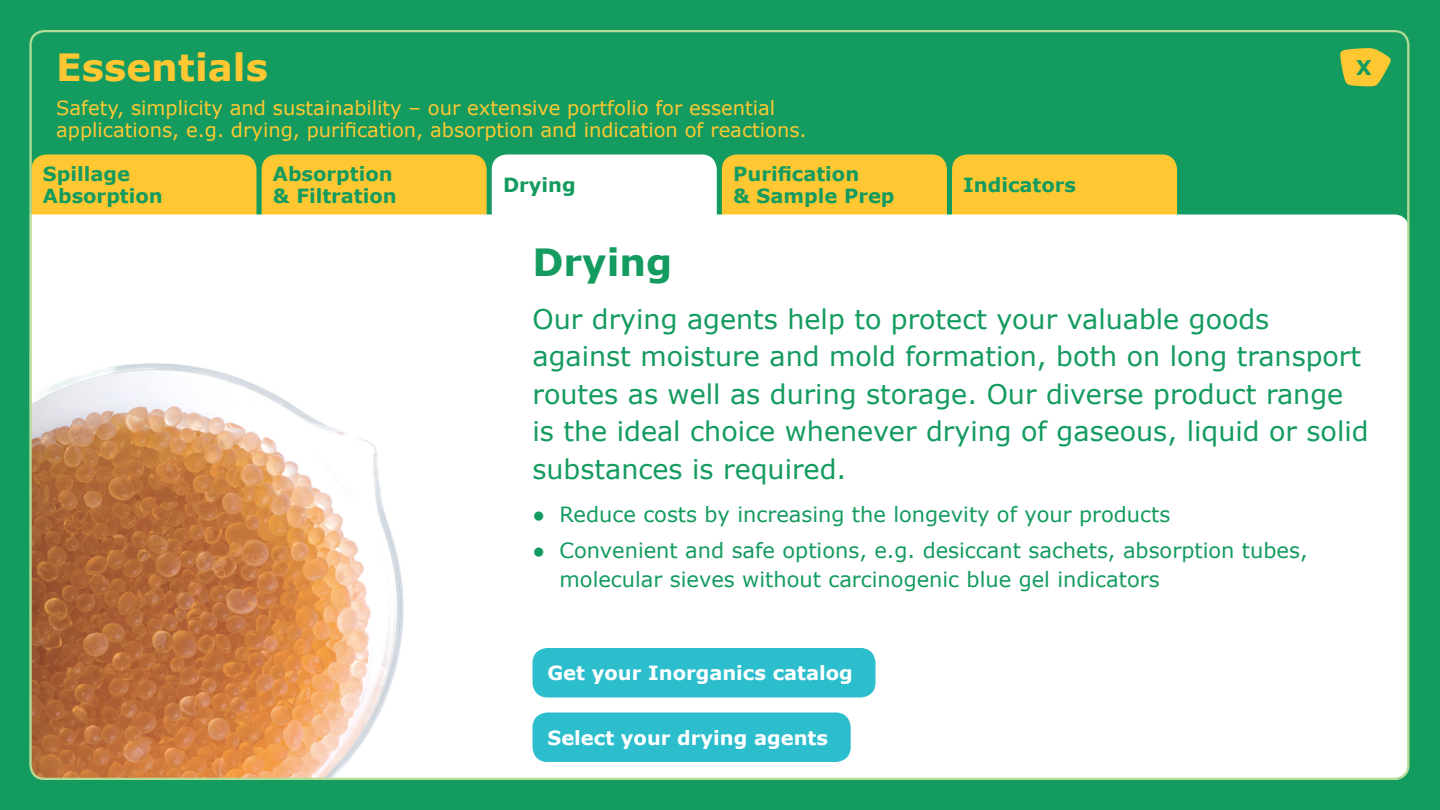
<style>
.page{position:relative;width:1440px;height:810px;background:#149b5f}
.page>*{position:absolute;margin:0;border:0;box-sizing:border-box;transform-origin:0 0}
.t1{font:700 37.5px "Verdana";color:#ffc832}
.t2{font:700 37.5px "Verdana";color:#149b5f}
.t3{font:27px/37.5px "Verdana";color:#149b5f}
.t4{font:21px/28.5px "Verdana";color:#149b5f}
.t5{font:700 20.25px "Verdana";color:#149b5f}
.t6{font:19.5px/22.5px "Verdana";color:#ffc832}
.t7{font:700 19.5px/22.5px "Verdana";color:#149b5f}
.t8{font:700 19.5px "Verdana";color:#fff}
</style>
<div class="page">
<div style="left:952px;top:154px;width:225px;height:108px;background:#ffc832;border-radius:15px"></div>
<div style="left:722px;top:154px;width:225px;height:108px;background:#ffc832;border-radius:15px"></div>
<div style="left:492px;top:154px;width:225px;height:108px;background:#fff;border-radius:15px"></div>
<div style="left:32px;top:154px;width:224px;height:108px;background:#ffc832;border-radius:15px"></div>
<div style="left:262px;top:154px;width:225px;height:108px;background:#ffc832;border-radius:15px"></div>
<div style="left:32px;top:214px;width:1377px;height:566px;background:#fff"></div>
<div style="left:532px;top:712px;width:319px;height:50px;background:#2dbecd;border-radius:15px"></div>
<img style="left:32px;top:354px;width:380px;height:426px">
<svg style="left:1340px;top:48px;width:51px;height:39px"></svg>
<div style="left:532px;top:648px;width:344px;height:50px;background:#2dbecd;border-radius:15px"></div>
<h1 class="t1" style="left:56px;top:41px;width:213px">Essentials</h1>
<p class="t5" style="left:1356px;top:53px;width:17px">X</p>
<p class="t6" style="left:56px;top:96px;width:752px">Safety, simplicity and sustainability – our extensive portfolio for essential applications, e.g. drying, purification, absorption and indication of reactions.</p>
<p class="t7" style="left:43px;top:162px;width:121px">Spillage<br>Absorption</p>
<p class="t7" style="left:273px;top:162px;width:125px">Absorption &amp; Filtration</p>
<p class="t7" style="left:733px;top:162px;width:163px">Purification<br>&amp; Sample Prep</p>
<p class="t7" style="left:503px;top:173px;width:74px">Drying</p>
<p class="t7" style="left:963px;top:173px;width:114px">Indicators</p>
<h1 class="t2" style="left:532px;top:236px;width:141px">Drying</h1>
<p class="t3" style="left:532px;top:300px;width:838px">Our drying agents help to protect your valuable goods against moisture and mold formation, both on long transport routes as well as during storage. Our diverse product range is the ideal choice whenever drying of gaseous, liquid or solid substances is required.</p>
<p class="t4" style="left:532px;top:500px;width:639px">● Reduce costs by increasing the longevity of your products</p>
<p class="t4" style="left:560px;top:536px;width:750px;text-indent:-27px">● Convenient and safe options, e.g. desiccant sachets, absorption tubes, molecular sieves without carcinogenic blue gel indicators</p>
<p class="t8" style="left:548px;top:659px;width:307px">Get your Inorganics catalog</p>
<p class="t8" style="left:548px;top:724px;width:282px">Select your drying agents</p>
</div>
